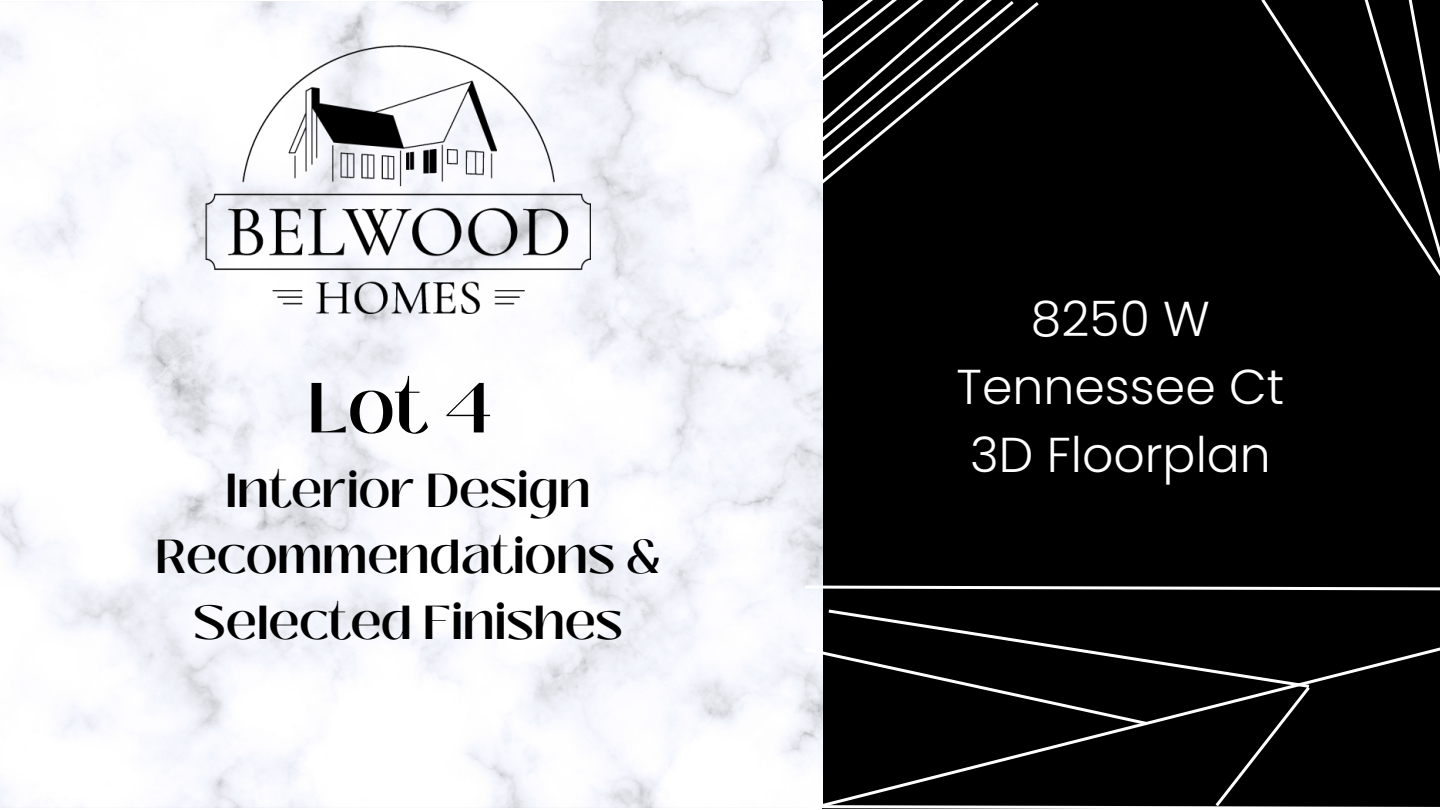
<style>
.page{position:relative;width:1440px;height:810px;background:#fff}
.page>*{position:absolute;margin:0;border:0;box-sizing:border-box;transform-origin:0 0}
.t1{font:600 70.5px "Black Mango";color:#000}
.t2{font:300 49px/68.3px "Poppins";color:#fff;text-align:center}
.t3{font:600 47.5px/66px "Black Mango";color:#000;text-align:center}
</style>
<div class="page">
<div style="left:822px;top:0;width:618px;height:809px;background:#000"></div>
<img style="left:0;top:2px;width:823px;height:805px">
<img style="left:205px;top:46px;width:385px;height:268px">
<svg style="left:800px;top:0;width:239px;height:187px"></svg>
<svg style="left:802px;top:584px;width:638px;height:8px"></svg>
<svg style="left:801px;top:608px;width:639px;height:201px"></svg>
<svg style="left:1261px;top:0;width:179px;height:276px"></svg>
<h1 class="t1" style="left:308px;top:360px;width:186px">Lot 4</h1>
<p class="t3" style="left:155px;top:460px;width:507px">Interior Design<br>Recommendations &amp;<br>Selected Finishes</p>
<p class="t2" style="left:957px;top:285px;width:329px">8250 W<br>Tennessee Ct<br>3D Floorplan</p>
</div>
